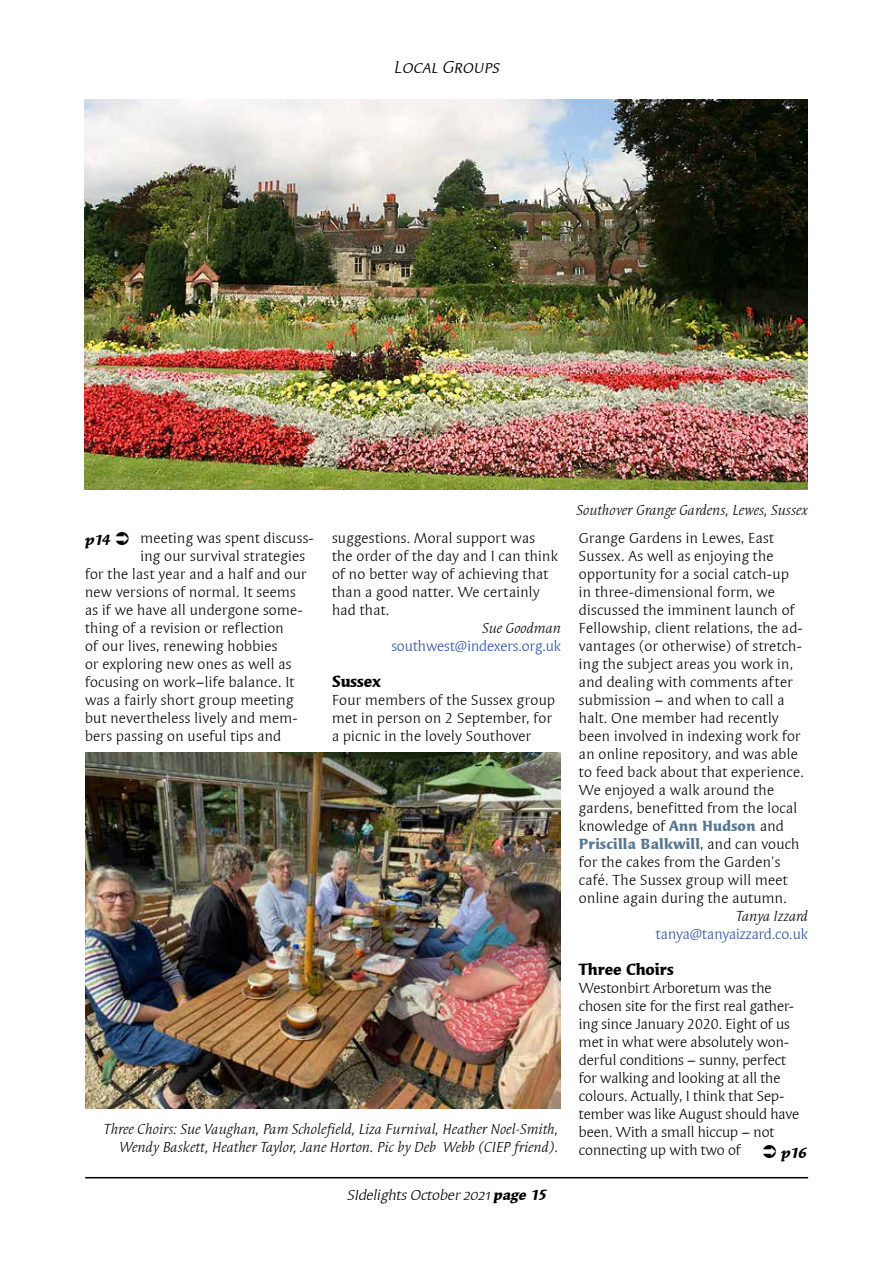
<style>
.page{position:relative;width:893px;height:1263px;background:#fff}
.page>*{position:absolute;margin:0;border:0;box-sizing:border-box;transform-origin:0 0}
.t1{font:italic 18px "Syndor SCITCTT Book";color:#000}
.t2{font:16.5px "Syndor OSITCTT Bold";color:#000}
.t3{font:15px/18px "Syndor ITCTT Book";letter-spacing:.02em;color:#000}
.t4{font:15px/18px "Syndor ITCTT Book";color:#000}
.t5{font:italic 15px/18px "Syndor ITCTT Book";color:#000;text-align:right}
.t6{font:15px "Syndor ITCTT Book";color:#2850aa}
.t7{font:15px "Syndor ITCTT Bold";letter-spacing:.02em;color:#557690}
.t8{font:italic 15px "Syndor OSITCTT Book";color:#000}
.t9{font:italic 15px "Syndor ITCTT Bold";letter-spacing:-.035em;color:#000}
.s1{font-family:"Syndor ITCTT Bold"}
.s2{font-family:"Syndor ITCTT Bold";color:#557690}
.s3{font-family:"Syndor ITCTT Book";color:#000}
</style>
<div class="page">
<hr style="left:85px;top:1177px;width:723px;height:1px;background:#000">
<img style="left:85px;top:752px;width:476px;height:356px">
<img style="left:84px;top:99px;width:724px;height:390px">
<p class="t1" style="left:394px;top:57px;width:111px">Local Groups</p>
<p class="t3" style="left:140px;top:529px;width:175px">meeting was spent discuss-</p>
<p class="t3" style="left:140px;top:547px;width:166px">ing our survival strategies</p>
<p class="t3" style="left:85px;top:565px;width:223px">for the last year and a half and our</p>
<p class="t3" style="left:85px;top:583px;width:212px">new versions of normal. It seems</p>
<p class="t3" style="left:85px;top:601px;width:219px">as if we have all undergone some-</p>
<p class="t3" style="left:85px;top:619px;width:200px">thing of a revision or reflection</p>
<p class="t3" style="left:85px;top:637px;width:194px">of our lives, renewing hobbies</p>
<p class="t3" style="left:85px;top:655px;width:208px">or exploring new ones as well as</p>
<p class="t3" style="left:85px;top:673px;width:211px">focusing on work–life balance. It</p>
<p class="t3" style="left:85px;top:691px;width:210px">was a fairly short group meeting</p>
<p class="t3" style="left:85px;top:709px;width:214px">but nevertheless lively and mem-</p>
<p class="t3" style="left:85px;top:727px;width:198px">bers passing on useful tips and</p>
<p class="t9" style="left:85px;top:531px;width:27px">p14</p>
<p class="t3" style="left:332px;top:529px;width:227px">suggestions. Moral support was the order of the day and I can think of no better way of achieving that than a good natter. We certainly had that.</p>
<p class="t5" style="left:482px;top:619px;width:80px">Sue Goodman</p>
<p class="t6" style="left:391px;top:638px;width:171px">southwest@indexers.org.uk</p>
<p class="t2" style="left:332px;top:671px;width:50px">Sussex</p>
<p class="t3" style="left:332px;top:691px;width:225px">Four members of the Sussex group met in person on 2 September, for a picnic in the lovely Southover</p>
<p class="t5" style="left:103px;top:1120px;width:457px">Three Choirs: Sue Vaughan, Pam Scholefield, Liza Furnival, Heather Noel-Smith,<br>Wendy Baskett, Heather Taylor, Jane Horton. Pic by Deb Webb (CIEP friend).</p>
<p class="t8" style="left:347px;top:1187px;width:205px">SIdelights October2021<span class="s1">page 15</span></p>
<p class="t5" style="left:577px;top:501px;width:233px">Southover Grange Gardens, Lewes, Sussex</p>
<p class="t3" style="left:579px;top:529px;width:226px">Grange Gardens in Lewes, East<br>Sussex. As well as enjoying the opportunity for a social catch-up in three-dimensional form, we discussed the imminent launch of<br>Fellowship, client relations, the ad&shy;vantages (or otherwise) of stretch&shy;ing the subject areas you work in, and dealing with comments after submission – and when to call a halt. One member had recently been involved in indexing work for an online repository, and was able to feed back about that experience.<br>We enjoyed a walk around the gardens, benefitted from the local knowledge of <span class="s2">Ann Hudson</span> and</p>
<p class="t7" style="left:579px;top:835px;width:222px">Priscilla Balkwill<span class="s3">, and can vouch</span></p>
<p class="t3" style="left:579px;top:853px;width:210px">for the cakes from the Garden’s café. The Sussex group will meet online again during the autumn.</p>
<p class="t5" style="left:736px;top:907px;width:73px">Tanya Izzard</p>
<p class="t6" style="left:656px;top:926px;width:154px">tanya@tanyaizzard.co.uk</p>
<p class="t2" style="left:579px;top:959px;width:96px">Three Choirs</p>
<p class="t4" style="left:579px;top:979px;width:222px">Westonbirt Arboretum was the chosen site for the first real gather&shy;ing since January 2020. Eight of us met in what were absolutely won&shy;derful conditions – sunny, perfect for walking and looking at all the colours. Actually, I think that Sep&shy;tember was like August should have been. With a small hiccup – not connecting up with two of</p>
<p class="t9" style="left:781px;top:1144px;width:27px">p16</p>
</div>
